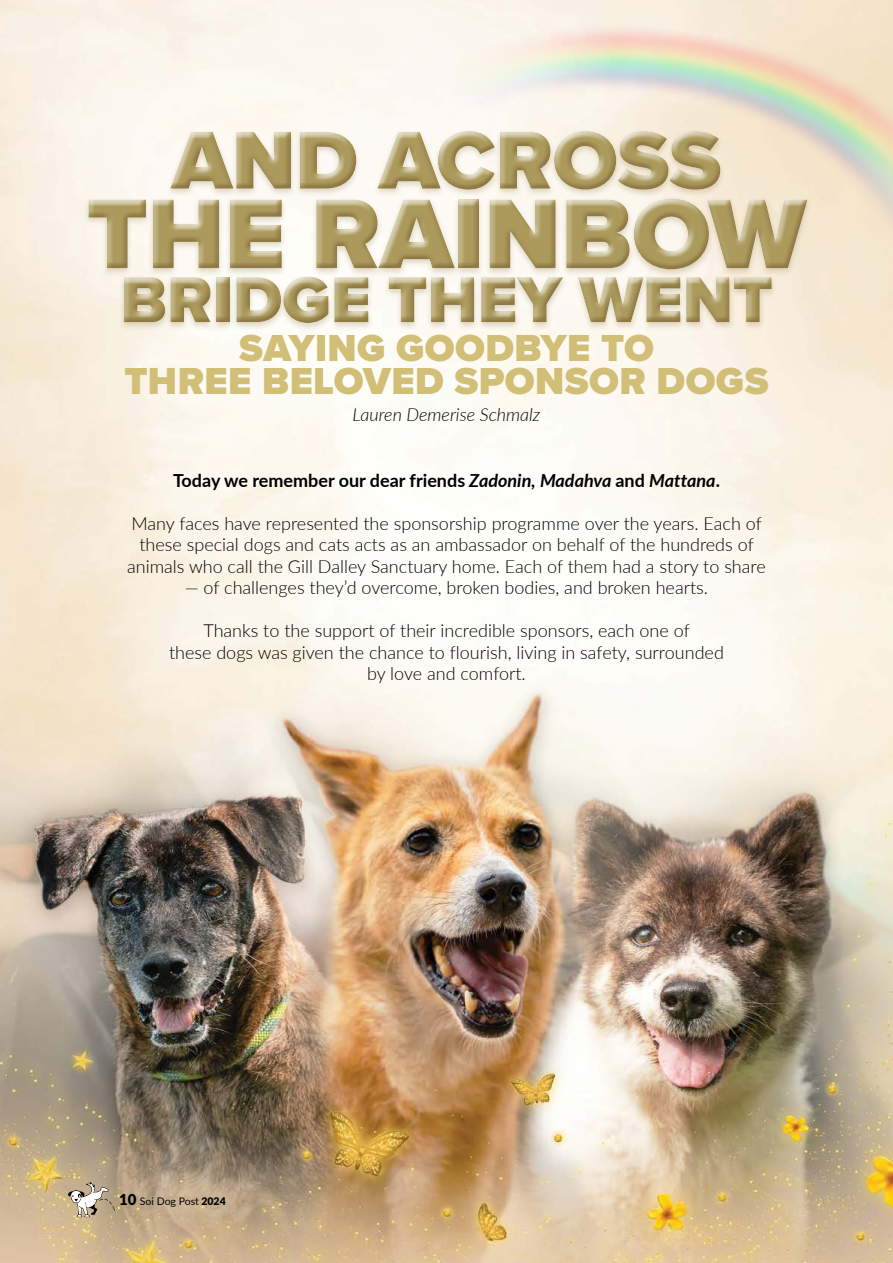
<style>
.page{position:relative;width:893px;height:1263px;background:#fff}
.page>*{position:absolute;margin:0;border:0;box-sizing:border-box;transform-origin:0 0}
.t1{font:900 102.9px "Proxima Nova";letter-spacing:-.005em;color:#ab9a5c}
.t2{font:900 85.2px "Proxima Nova";letter-spacing:-.005em;color:#ab9a5c}
.t3{font:900 67.5px "Proxima Nova";letter-spacing:-.005em;color:#ab9a5c}
.t4{font:900 39px/33px "Proxima Nova";letter-spacing:.01em;color:#d1be77;text-align:center}
.t5{font:300 18px/21.6px "Lato";color:#000;text-align:center}
.t6{font:700 18px "Lato";color:#000}
.t7{font:italic 300 18px "Lato";color:#000}
.t8{font:10.5px "Lato";letter-spacing:-.005em;color:#000}
.s1{font-style:italic}
.s2{font-weight:900;font-size:15px}
.s3{font-weight:900}
</style>
<div class="page">
<img style="left:0;top:0;width:893px;height:1263px">
<img style="left:382px;top:0;width:511px;height:362px">
<div style="left:82px;top:124px;width:731px;height:202px;background:#fff;opacity:.8"></div>
<div style="left:83px;top:129px;width:731px;height:201px;background:#8c654d;opacity:.35"></div>
<svg style="left:68px;top:1182px;width:47px;height:35px"></svg>
<h2 class="t2" style="left:172px;top:97px;width:551px">AND ACROSS</h2>
<h1 class="t1" style="left:87px;top:157px;width:721px">THE RAINBOW</h1>
<h3 class="t3" style="left:120px;top:249px;width:654px">BRIDGE THEY WENT</h3>
<h3 class="t4" style="left:124px;top:331px;width:646px">SAYING GOODBYE TO<br>THREE BELOVED SPONSOR DOGS</h3>
<p class="t7" style="left:353px;top:402px;width:189px">Lauren Demerise Schmalz</p>
<p class="t6" style="left:173px;top:467px;width:548px">Today we remember our dear friends <span class="s1">Zadonin, Madahva</span> and <span class="s1">Mattana</span>.</p>
<p class="t5" style="left:127px;top:512px;width:640px">Many faces have represented the sponsorship programme over the years. Each of these special dogs and cats acts as an ambassador on behalf of the hundreds of animals who call the Gill Dalley Sanctuary home. Each of them had a story to share</p>
<p class="t5" style="left:185px;top:576px;width:525px">— of challenges they’d overcome, broken bodies, and broken hearts.</p>
<p class="t5" style="left:169px;top:619px;width:556px">Thanks to the support of their incredible sponsors, each one of<br>these dogs was given the chance to flourish, living in safety, surrounded by love and comfort.</p>
<p class="t8" style="left:119px;top:1194px;width:108px"><span class="s2">10</span> Soi Dog Post <span class="s3">2024</span></p>
</div>
